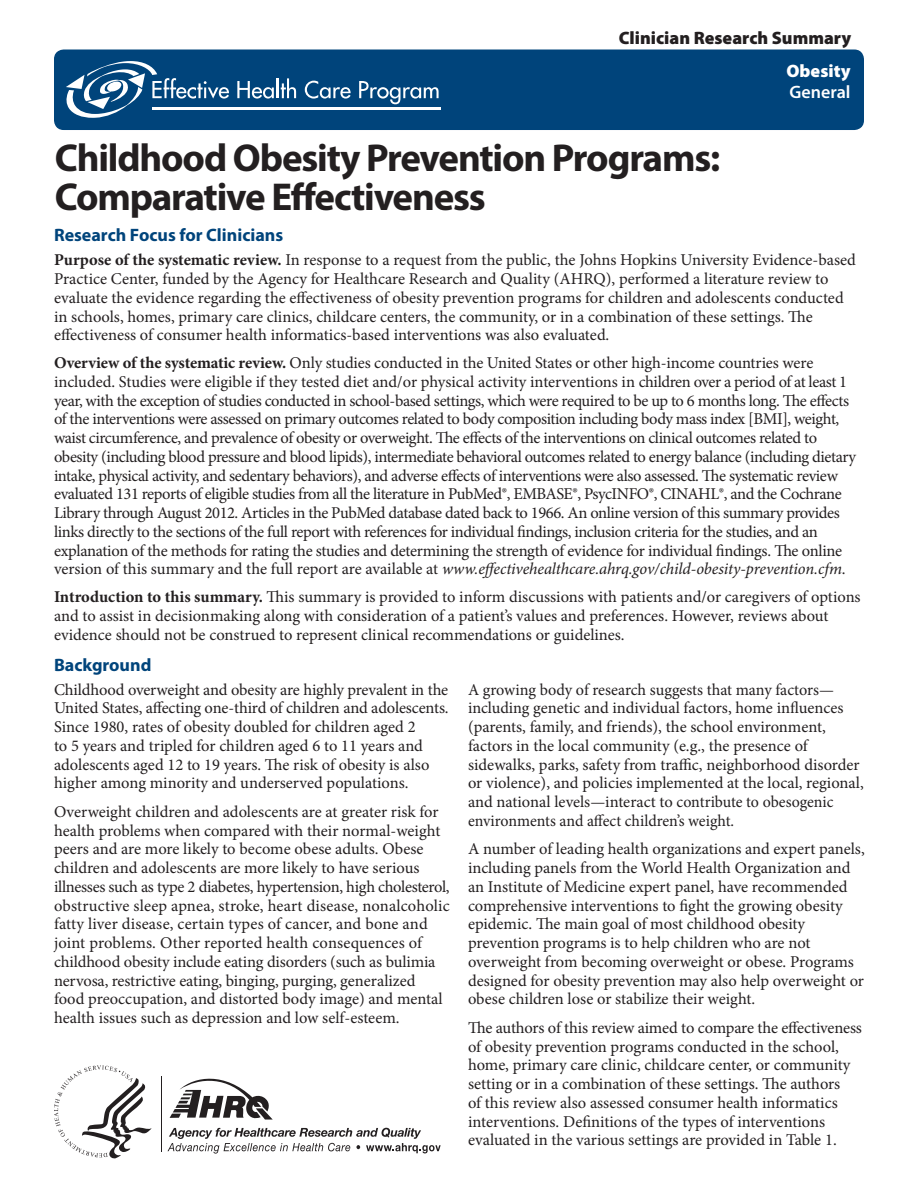
<style>
.page{position:relative;width:918px;height:1188px;background:#fff}
.page>*{position:absolute;margin:0;border:0;box-sizing:border-box;transform-origin:0 0}
.Major_Head{font:700 39px/39px "Myriad Pro";letter-spacing:-.03em;color:#231f20}
.Subhead_-_no_rule{font:700 18px "Myriad Pro";color:#00447b}
.document_type{font:900 18px "Myriad Pro";color:#231f20}
.Sub-category{font:900 18px/21px "Myriad Pro";color:#fff}
.body_text{font:16.5px/18.8px "Minion Pro";letter-spacing:-.01em;color:#231f20}
.s1{font-weight:600}
.s2{font-weight:700}
.s3{font-style:italic}
</style>
<div class="page">
<div style="left:55px;top:50px;width:808px;height:79px;background:#00447b;border-radius:9px"></div>
<div style="left:54px;top:50px;width:810px;height:80px;border:2px solid #00447b;border-radius:9px"></div>
<svg style="left:237px;top:81px;width:37px;height:18px"></svg>
<hr style="left:277px;top:78px;width:2px;height:20px;background:#fff">
<svg style="left:281px;top:78px;width:15px;height:20px"></svg>
<svg style="left:305px;top:81px;width:46px;height:18px"></svg>
<svg style="left:359px;top:81px;width:80px;height:23px"></svg>
<svg style="left:66px;top:61px;width:163px;height:57px"></svg>
<hr style="left:152px;top:107px;width:289px;height:3px;background:#fff">
<svg style="left:167px;top:1128px;width:274px;height:26px"></svg>
<hr style="left:162px;top:1077px;width:1px;height:75px;background:#231f20">
<svg style="left:170px;top:1078px;width:103px;height:42px"></svg>
<svg style="left:54px;top:1065px;width:98px;height:94px"></svg>
<p class="document_type" style="left:619px;top:26px;width:234px">Clinician Research Summary</p>
<p class="Sub-category" style="left:786px;top:59px;width:66px">Obesity<br><span class="s1">General</span></p>
<p class="Major_Head" style="left:55px;top:137px;width:667px">Childhood Obesity Prevention Programs:<br>Comparative Effectiveness</p>
<p class="Subhead_-_no_rule" style="left:54px;top:223px;width:231px">Research Focus for Clinicians</p>
<p class="body_text" style="left:54px;top:251px;width:804px"><span class="s2">Purpose of the systematic review.</span> In response to a request from the public, the Johns Hopkins University Evidence-based Practice Center, funded by the Agency for Healthcare Research and Quality (AHRQ), performed a literature review to evaluate the evidence regarding the effectiveness of obesity prevention programs for children and adolescents conducted in schools, homes, primary care clinics, childcare centers, the community, or in a combination of these settings. The effectiveness of consumer health informatics-based interventions was also evaluated.</p>
<p class="body_text" style="left:54px;top:354px;width:804px"><span class="s2">Overview of the systematic review.</span> Only studies conducted in the United States or other high-income countries were included. Studies were eligible if they tested diet and/or physical activity interventions in children over a period of at least 1 year, with the exception of studies conducted in school-based settings, which were required to be up to 6 months long. The effects of the interventions were assessed on primary outcomes related to body composition including body mass index [BMI], weight, waist circumference, and prevalence of obesity or overweight. The effects of the interventions on clinical outcomes related to obesity (including blood pressure and blood lipids), intermediate behavioral outcomes related to energy balance (including dietary intake, physical activity, and sedentary behaviors), and adverse effects of interventions were also assessed. The systematic review evaluated 131 reports of eligible studies from all the literature in PubMed®, EMBASE®, PsycINFO®, CINAHL®, and the Cochrane Library through August 2012. Articles in the PubMed database dated back to 1966. An online version of this summary provides links directly to the sections of the full report with references for individual findings, inclusion criteria for the studies, and an explanation of the methods for rating the studies and determining the strength of evidence for individual findings. The online version of this summary and the full report are available at <span class="s3">www.effectivehealthcare.ahrq.gov/child-obesity-prevention.cfm</span>.</p>
<p class="body_text" style="left:54px;top:588px;width:808px"><span class="s2">Introduction to this summary.</span> This summary is provided to inform discussions with patients and/or caregivers of options and to assist in decisionmaking along with consideration of a patient’s values and preferences. However, reviews about evidence should not be construed to represent clinical recommendations or guidelines.</p>
<p class="body_text" style="left:468px;top:680px;width:397px">A growing body of research suggests that many factors— including genetic and individual factors, home influences (parents, family, and friends), the school environment, factors in the local community (e.g., the presence of sidewalks, parks, safety from traffic, neighborhood disorder or violence), and policies implemented at the local, regional, and national levels—interact to contribute to obesogenic environments and affect children’s weight.</p>
<p class="body_text" style="left:468px;top:840px;width:398px">A number of leading health organizations and expert panels, including panels from the World Health Organization and an Institute of Medicine expert panel, have recommended comprehensive interventions to fight the growing obesity epidemic. The main goal of most childhood obesity prevention programs is to help children who are not overweight from becoming overweight or obese. Programs designed for obesity prevention may also help overweight or obese children lose or stabilize their weight.</p>
<p class="body_text" style="left:468px;top:1018px;width:395px">The authors of this review aimed to compare the effectiveness of obesity prevention programs conducted in the school, home, primary care clinic, childcare center, or community setting or in a combination of these settings. The authors<br>of this review also assessed consumer health informatics interventions. Definitions of the types of interventions evaluated in the various settings are provided in Table 1.</p>
<p class="Subhead_-_no_rule" style="left:54px;top:653px;width:99px">Background</p>
<p class="body_text" style="left:54px;top:680px;width:396px">Childhood overweight and obesity are highly prevalent in the United States, affecting one-third of children and adolescents.<br>Since 1980, rates of obesity doubled for children aged 2<br>to 5 years and tripled for children aged 6 to 11 years and adolescents aged 12 to 19 years. The risk of obesity is also higher among minority and underserved populations.</p>
<p class="body_text" style="left:54px;top:802px;width:397px">Overweight children and adolescents are at greater risk for health problems when compared with their normal-weight peers and are more likely to become obese adults. Obese children and adolescents are more likely to have serious illnesses such as type 2 diabetes, hypertension, high cholesterol, obstructive sleep apnea, stroke, heart disease, nonalcoholic fatty liver disease, certain types of cancer, and bone and joint problems. Other reported health consequences of childhood obesity include eating disorders (such as bulimia nervosa, restrictive eating, binging, purging, generalized food preoccupation, and distorted body image) and mental health issues such as depression and low self-esteem.</p>
</div>
